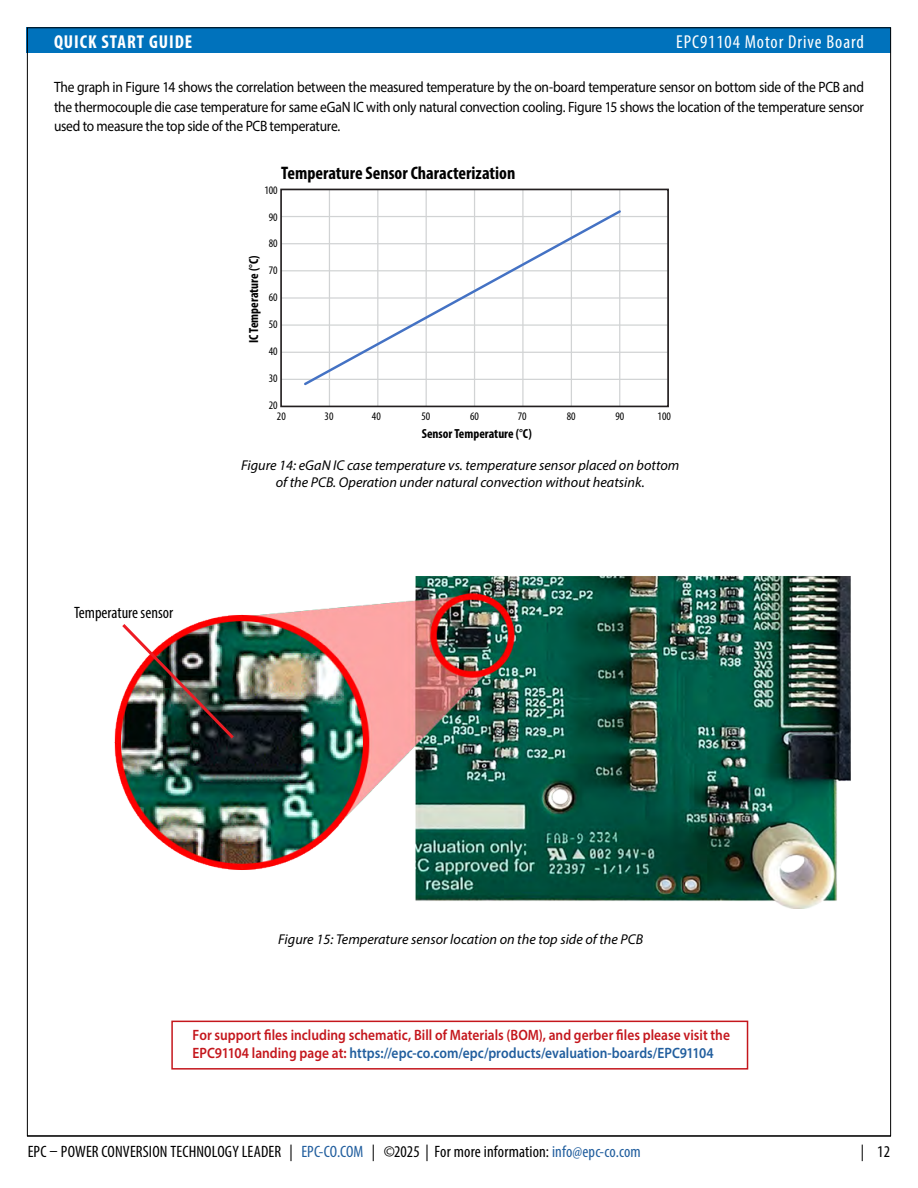
<style>
.page{position:relative;width:918px;height:1188px;background:#fff}
.page>*{position:absolute;margin:0;border:0;box-sizing:border-box;transform-origin:0 0}
.t1{font:condensed 18.75px "Myriad Pro";letter-spacing:.05em;color:#fff}
.t2{font:700 condensed 18.75px "Myriad Pro";letter-spacing:.05em;color:#fff}
.t3{font:700 condensed 18.15px "Myriad Pro";color:#000}
.t4{font:condensed 16.5px "Myriad Pro";letter-spacing:.005em;color:#000}
.QSG_Basic_Text{font:15px/19.5px "Myriad Pro";letter-spacing:-.02em;color:#000;text-align:justify;scale:.9 1}
.t5{font:600 15px/18px "Myriad Pro";color:#c4161c;scale:.9 1}
.t6{font:italic 14.25px/16.5px "Myriad Pro";color:#000;text-align:center}
.t7{font:700 condensed 13.2px "Myriad Pro";color:#000}
.t8{font:condensed 11.55px "Myriad Pro";color:#000}
.s1{color:#215e9e}
</style>
<div class="page">
<div style="left:27px;top:27px;width:864px;height:26px;background:#0072bc"></div>
<hr style="left:27px;top:1136px;width:864px;height:1px;background:#000">
<hr style="left:281px;top:216px;width:387px;height:1px;background:#d1d3d4">
<hr style="left:281px;top:243px;width:387px;height:1px;background:#d1d3d4">
<hr style="left:281px;top:270px;width:387px;height:1px;background:#d1d3d4">
<hr style="left:281px;top:297px;width:387px;height:2px;background:#d1d3d4">
<hr style="left:281px;top:324px;width:387px;height:2px;background:#d1d3d4">
<hr style="left:281px;top:352px;width:387px;height:1px;background:#d1d3d4">
<hr style="left:281px;top:379px;width:387px;height:1px;background:#d1d3d4">
<hr style="left:619px;top:189px;width:1px;height:217px;background:#d1d3d4">
<hr style="left:571px;top:189px;width:1px;height:217px;background:#d1d3d4">
<hr style="left:522px;top:189px;width:2px;height:217px;background:#d1d3d4">
<hr style="left:474px;top:189px;width:1px;height:217px;background:#d1d3d4">
<hr style="left:426px;top:189px;width:1px;height:217px;background:#d1d3d4">
<hr style="left:377px;top:189px;width:1px;height:217px;background:#d1d3d4">
<hr style="left:329px;top:189px;width:1px;height:217px;background:#d1d3d4">
<svg style="left:302px;top:208px;width:321px;height:179px"></svg>
<div style="left:280px;top:189px;width:389px;height:218px;border:2px solid #231f20"></div>
<div style="left:171px;top:1021px;width:577px;height:49px;border:2px solid #c4161c"></div>
<img style="left:114px;top:576px;width:737px;height:333px">
<img style="left:119px;top:621px;width:118px;height:121px">
<p class="t2" style="left:54px;top:30px;width:140px">QUICK START GUIDE</p>
<p class="t1" style="left:676px;top:30px;width:189px">EPC91104 Motor Drive Board</p>
<p class="QSG_Basic_Text" style="left:54px;top:77px;width:902px">The graph in Figure 14 shows the correlation between the measured temperature by the on-board temperature sensor on bottom side of the PCB and the thermocouple die case temperature for same eGaN IC with only natural convection cooling. Figure 15 shows the location of the temperature sensor used to measure the top side of the PCB temperature.</p>
<p class="t3" style="left:281px;top:162px;width:236px">Temperature Sensor Characterization</p>
<p class="t8" style="left:264px;top:183px;width:15px">100</p>
<p class="t8" style="left:269px;top:210px;width:10px">90</p>
<p class="t8" style="left:269px;top:237px;width:10px">80</p>
<p class="t8" style="left:269px;top:264px;width:10px">70</p>
<p class="t8" style="left:269px;top:290px;width:10px">60</p>
<p class="t8" style="left:269px;top:317px;width:10px">50</p>
<p class="t8" style="left:269px;top:344px;width:10px">40</p>
<p class="t8" style="left:269px;top:371px;width:10px">30</p>
<p class="t8" style="left:269px;top:398px;width:10px">20</p>
<p class="t7" style="left:246px;top:343px;width:89px;rotate:-90deg">IC Temperature (°C)</p>
<p class="t8" style="left:518px;top:409px;width:10px">70</p>
<p class="t8" style="left:567px;top:409px;width:10px">80</p>
<p class="t8" style="left:615px;top:409px;width:10px">90</p>
<p class="t8" style="left:658px;top:409px;width:15px">100</p>
<p class="t8" style="left:277px;top:409px;width:10px">20</p>
<p class="t8" style="left:372px;top:409px;width:10px">40</p>
<p class="t8" style="left:421px;top:409px;width:10px">50</p>
<p class="t8" style="left:470px;top:409px;width:10px">60</p>
<p class="t7" style="left:422px;top:425px;width:112px">Sensor Temperature (°C)</p>
<p class="t8" style="left:325px;top:409px;width:10px">30</p>
<p class="t4" style="left:74px;top:603px;width:101px">Temperature sensor</p>
<p class="t6" style="left:241px;top:457px;width:440px">Figure 14: eGaN IC case temperature vs. temperature sensor placed on bottom of the PCB. Operation under natural convection without heatsink.</p>
<p class="t6" style="left:278px;top:931px;width:366px">Figure 15: Temperature sensor location on the top side of the PCB</p>
<p class="t5" style="left:193px;top:1026px;width:599px">For support files including schematic, Bill of Materials (BOM), and gerber files please visit the<br>EPC91104 landing page at: <span class="s1">https://epc-co.com/epc/products/evaluation-boards/EPC91104</span></p>
<p class="t4" style="left:28px;top:1142px;width:615px">EPC – POWER CONVERSION TECHNOLOGY LEADER | <span class="s1">EPC-CO.COM</span> | ©2025 | For more information: <span class="s1">info@epc-co.com</span></p>
<p class="t4" style="left:861px;top:1142px;width:31px">| 12</p>
</div>
